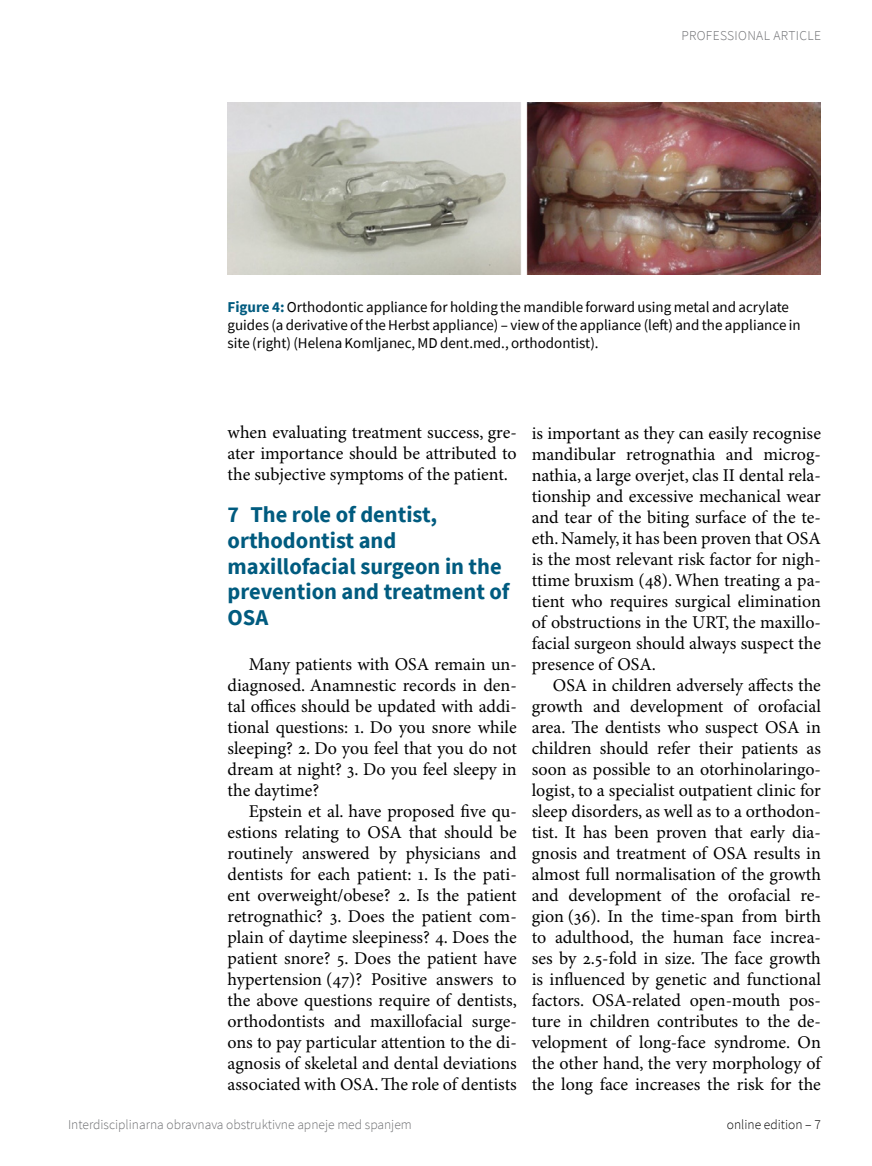
<style>
.page{position:relative;width:872px;height:1166px;background:#fff}
.page>*{position:absolute;margin:0;border:0;box-sizing:border-box;transform-origin:0 0}
.t1{font:700 22.5px/25.5px "Source Sans Pro";color:#005b7f}
.t2{font:18px/21px "Minion Pro";color:#000;text-align:justify}
.t3{font:15px/18px "Source Sans Pro";color:#000}
.t4{font:300 13.5px "Source Sans Pro";color:#6d6e71}
.t5{font:300 13.5px "Source Sans Pro";letter-spacing:.025em;color:#6d6e71}
.t6{font:300 13.5px "Source Sans Pro";color:#000}
.s1{font-weight:700;color:#005b7f}
</style>
<div class="page">
<img style="left:227px;top:102px;width:594px;height:172px">
<p class="t5" style="left:681px;top:27px;width:141px">Professi onal arti cle</p>
<p class="t3" style="left:227px;top:298px;width:574px"><span class="s1">Figure 4:</span> Orthodontic appliance for holding the mandible forward using metal and acrylate guides (a derivative of the Herbst appliance) – view of the appliance (left) and the appliance in site (right) (Helena Komljanec, MD dent.med., orthodontist).</p>
<p class="t2" style="left:227px;top:423px;width:291px">when evaluating treatment success, gre&shy;ater importance should be attributed to the subjective symptoms of the patient.</p>
<p class="t1" style="left:227px;top:501px;width:283px">7 The role of dentist, orthodontist and maxillofacial surgeon in the prevention and treatment of<br>OSA</p>
<p class="t2" style="left:227px;top:654px;width:291px;text-indent:21px">Many patients with OSA remain un&shy;diagnosed. Anamnestic records in den&shy;tal offices should be updated with addi&shy;tional questions: 1. Do you snore while sleeping? 2. Do you feel that you do not dream at night? 3. Do you feel sleepy in the daytime?</p>
<p class="t2" style="left:227px;top:801px;width:291px;text-indent:21px">Epstein et al. have proposed five qu&shy;estions relating to OSA that should be routinely answered by physicians and dentists for each patient: 1. Is the pati&shy;ent overweight/obese? 2. Is the patient retrognathic? 3. Does the patient com&shy;plain of daytime sleepiness? 4. Does the patient snore? 5. Does the patient have hypertension (47)? Positive answers to the above questions require of dentists, orthodontists and maxillofacial surge&shy;ons to pay particular attention to the di&shy;agnosis of skeletal and dental deviations associated with OSA. The role of dentists</p>
<p class="t2" style="left:532px;top:423px;width:291px">is important as they can easily recognise mandibular retrognathia and microg&shy;nathia, a large overjet, clas II dental rela&shy;tionship and excessive mechanical wear and tear of the biting surface of the te&shy;eth. Namely, it has been proven that OSA is the most relevant risk factor for nigh&shy;ttime bruxism (48). When treating a pa&shy;tient who requires surgical elimination of obstructions in the URT, the maxillo&shy;facial surgeon should always suspect the presence of OSA.</p>
<p class="t2" style="left:532px;top:675px;width:291px;text-indent:21px">OSA in children adversely affects the growth and development of orofacial area. The dentists who suspect OSA in children should refer their patients as soon as possible to an otorhinolaringo&shy;logist, to a specialist outpatient clinic for sleep disorders, as well as to a orthodon&shy;tist. It has been proven that early dia&shy;gnosis and treatment of OSA results in almost full normalisation of the growth and development of the orofacial re&shy;gion (36). In the time-span from birth to adulthood, the human face increa&shy;ses by 2.5-fold in size. The face growth is influenced by genetic and functional factors. OSA-related open-mouth pos&shy;ture in children contributes to the de&shy;velopment of long-face syndrome. On the other hand, the very morphology of the long face increases the risk for the</p>
<p class="t4" style="left:68px;top:1116px;width:345px">Interdisciplinarna obravnava obstruktivne apneje med spanjem</p>
<p class="t6" style="left:727px;top:1116px;width:96px">online edition – 7</p>
</div>
